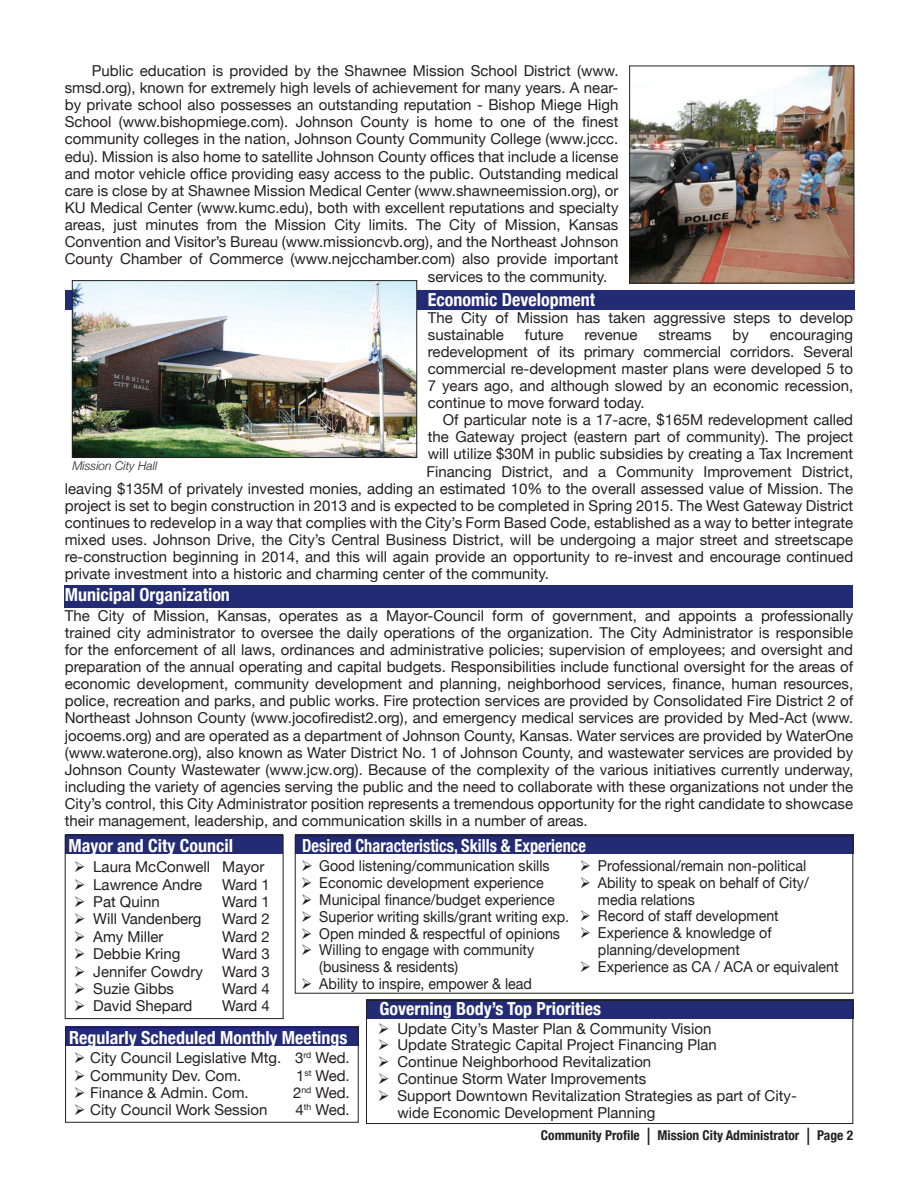
<style>
.page{position:relative;width:918px;height:1188px;background:#fff}
.page>*{position:absolute;margin:0;border:0;box-sizing:border-box;transform-origin:0 0}
.t1{font:700 condensed 18px "Helvetica Neue";color:#fff}
.t2{font:700 condensed 18px "Helvetica Neue";color:#fff;scale:.91 1}
.t3{font:15px/17.1px "Helvetica Neue";color:#231f20}
.t4{font:15px/16.8px "Helvetica Neue";color:#231f20;scale:.95 1}
.t5{font:700 condensed 13.5px "Helvetica Neue";color:#231f20}
.t6{font:italic 300 12px "Helvetica Neue";color:#231f20}
.s1{font-weight:300;font-stretch:normal;font-size:24px}
</style>
<div class="page">
<div style="left:65px;top:585px;width:788px;height:23px;background:#222b74"></div>
<div style="left:65px;top:290px;width:790px;height:20px;background:#222b74"></div>
<img style="left:631px;top:68px;width:221px;height:214px">
<div style="left:629px;top:66px;width:225px;height:218px;border:1px solid #231f20"></div>
<img style="left:74px;top:282px;width:341px;height:174px">
<div style="left:72px;top:280px;width:345px;height:178px;border:1px solid #231f20"></div>
<div style="left:65px;top:1027px;width:293px;height:19px;background:#222b74"></div>
<div style="left:366px;top:999px;width:487px;height:19px;background:#222b74"></div>
<div style="left:65px;top:835px;width:788px;height:19px;background:#222b74"></div>
<div style="left:284px;top:831px;width:11px;height:39px;background:#fff"></div>
<div style="left:65px;top:835px;width:219px;height:184px;border:1px solid #231f20"></div>
<div style="left:65px;top:1027px;width:294px;height:96px;border:1px solid #231f20"></div>
<div style="left:366px;top:1000px;width:487px;height:124px;border:1px solid #231f20"></div>
<div style="left:295px;top:836px;width:558px;height:158px;border:1px solid #231f20"></div>
<p class="t3" style="left:92px;top:62px;width:528px">Public education is provided by the Shawnee Mission School District (www.</p>
<p class="t3" style="left:65px;top:79px;width:555px">smsd.org), known for extremely high levels of achievement for many years. A near-</p>
<p class="t3" style="left:65px;top:96px;width:555px">by private school also possesses an outstanding reputation - Bishop Miege High</p>
<p class="t3" style="left:65px;top:113px;width:555px">School (www.bishopmiege.com). Johnson County is home to one of the finest</p>
<p class="t3" style="left:65px;top:130px;width:555px">community colleges in the nation, Johnson County Community College (www.jccc.</p>
<p class="t3" style="left:65px;top:147px;width:555px">edu). Mission is also home to satellite Johnson County offices that include a license</p>
<p class="t3" style="left:65px;top:165px;width:555px">and motor vehicle office providing easy access to the public. Outstanding medical</p>
<p class="t3" style="left:65px;top:182px;width:555px">care is close by at Shawnee Mission Medical Center (www.shawneemission.org), or</p>
<p class="t3" style="left:65px;top:199px;width:555px">KU Medical Center (www.kumc.edu), both with excellent reputations and specialty</p>
<p class="t3" style="left:65px;top:216px;width:555px">areas, just minutes from the Mission City limits. The City of Mission, Kansas</p>
<p class="t3" style="left:65px;top:233px;width:555px">Convention and Visitor’s Bureau (www.missioncvb.org), and the Northeast Johnson</p>
<p class="t3" style="left:65px;top:250px;width:555px">County Chamber of Commerce (www.nejcchamber.com) also provide important</p>
<p class="t3" style="left:428px;top:267px;width:181px">services to the community.</p>
<p class="t1" style="left:428px;top:288px;width:169px">Economic Development</p>
<p class="t3" style="left:428px;top:309px;width:427px">The City of Mission has taken aggressive steps to develop sustainable</p>
<p class="t3" style="left:525px;top:326px;width:40px">future</p>
<p class="t3" style="left:584px;top:326px;width:55px">revenue</p>
<p class="t3" style="left:658px;top:326px;width:55px">streams</p>
<p class="t3" style="left:733px;top:326px;width:18px">by</p>
<p class="t3" style="left:428px;top:326px;width:427px;text-align:justify;text-indent:342px">encouraging redevelopment of its primary commercial corridors. Several commercial re-development master plans were developed 5 to 7 years ago, and although slowed by an economic recession, continue to move forward today.</p>
<p class="t3" style="left:443px;top:411px;width:412px">Of particular note is a 17-acre, $165M redevelopment called</p>
<p class="t3" style="left:428px;top:428px;width:427px">the Gateway project (eastern part of community). The project</p>
<p class="t3" style="left:428px;top:445px;width:427px">will utilize $30M in public subsidies by creating a Tax Increment</p>
<p class="t3" style="left:427px;top:462px;width:428px">Financing District, and a Community Improvement District,</p>
<p class="t3" style="left:65px;top:480px;width:790px">leaving $135M of privately invested monies, adding an estimated 10% to the overall assessed value of Mission. The</p>
<p class="t3" style="left:65px;top:497px;width:790px">project is set to begin construction in 2013 and is expected to be completed in Spring 2015. The West Gateway District</p>
<p class="t3" style="left:65px;top:514px;width:790px">continues to redevelop in a way that complies with the City’s Form Based Code, established as a way to better integrate</p>
<p class="t3" style="left:65px;top:531px;width:790px">mixed uses. Johnson Drive, the City’s Central Business District, will be undergoing a major street and streetscape</p>
<p class="t3" style="left:65px;top:548px;width:790px">re-construction beginning in 2014, and this will again provide an opportunity to re-invest and encourage continued</p>
<p class="t3" style="left:65px;top:565px;width:486px">private investment into a historic and charming center of the community.</p>
<p class="t1" style="left:65px;top:583px;width:167px">Municipal Organization</p>
<p class="t3" style="left:65px;top:607px;width:790px;text-align:justify">The City of Mission, Kansas, operates as a Mayor-Council form of government, and appoints a professionally trained city administrator to oversee the daily operations of the organization. The City Administrator is responsible for the enforcement of all laws, ordinances and administrative policies; supervision of employees; and oversight and preparation of the annual operating and capital budgets. Responsibilities include functional oversight for the areas of economic development, community development and planning, neighborhood services, finance, human resources, police, recreation and parks, and public works. Fire protection services are provided by Consolidated Fire District 2 of Northeast Johnson County (www.jocofiredist2.org), and emergency medical services are provided by Med-Act (www. jocoems.org) and are operated as a department of Johnson County, Kansas. Water services are provided by WaterOne (www.waterone.org), also known as Water District No. 1 of Johnson County, and wastewater services are provided by Johnson County Wastewater (www.jcw.org). Because of the complexity of the various initiatives currently underway, including the variety of agencies serving the public and the need to collaborate with these organizations not under the City’s control, this City Administrator position represents a tremendous opportunity for the right candidate to showcase their management, leadership, and communication skills in a number of areas.</p>
<p class="t1" style="left:68px;top:834px;width:166px">Mayor and City Council</p>
<p class="t3" style="left:74px;top:858px;width:192px">➢ Laura McConwell Mayor</p>
<p class="t3" style="left:74px;top:875px;width:130px">➢ Lawrence Andre</p>
<p class="t3" style="left:222px;top:875px;width:49px">Ward 1</p>
<p class="t3" style="left:74px;top:893px;width:87px">➢ Pat Quinn</p>
<p class="t3" style="left:222px;top:893px;width:49px">Ward 1</p>
<p class="t3" style="left:74px;top:910px;width:129px">➢ Will Vandenberg</p>
<p class="t3" style="left:222px;top:910px;width:49px">Ward 2</p>
<p class="t3" style="left:74px;top:928px;width:91px">➢ Amy Miller</p>
<p class="t3" style="left:222px;top:928px;width:49px">Ward 2</p>
<p class="t3" style="left:74px;top:945px;width:108px">➢ Debbie Kring</p>
<p class="t3" style="left:222px;top:945px;width:49px">Ward 3</p>
<p class="t3" style="left:74px;top:962px;width:131px">➢ Jennifer Cowdry</p>
<p class="t3" style="left:222px;top:962px;width:49px">Ward 3</p>
<p class="t3" style="left:74px;top:980px;width:102px">➢ Suzie Gibbs</p>
<p class="t3" style="left:222px;top:980px;width:49px">Ward 4</p>
<p class="t3" style="left:74px;top:997px;width:120px">➢ David Shepard</p>
<p class="t3" style="left:222px;top:997px;width:49px">Ward 4</p>
<p class="t1" style="left:69px;top:1027px;width:280px">Regularly Scheduled Monthly Meetings</p>
<p class="t3" style="left:74px;top:1049px;width:278px">➢ City Council Legislative Mtg. 3<sup>rd</sup> Wed.</p>
<p class="t3" style="left:74px;top:1067px;width:169px">➢ Community Dev. Com.</p>
<p class="t3" style="left:296px;top:1067px;width:55px">1<sup>st</sup> Wed.</p>
<p class="t3" style="left:74px;top:1084px;width:176px">➢ Finance &amp; Admin. Com.</p>
<p class="t3" style="left:293px;top:1084px;width:58px">2<sup>nd</sup> Wed.</p>
<p class="t3" style="left:74px;top:1101px;width:195px">➢ City Council Work Session</p>
<p class="t3" style="left:296px;top:1101px;width:56px">4<sup>th</sup> Wed.</p>
<p class="t6" style="left:72px;top:459px;width:86px">Mission City Hall</p>
<p class="t2" style="left:302px;top:834px;width:314px">Desired Characteristics, Skills &amp; Experience</p>
<p class="t4" style="left:580px;top:857px;width:240px">➢ Professional/remain non-political</p>
<p class="t4" style="left:598px;top:874px;width:223px;text-indent:-18px">➢ Ability to speak on behalf of City/ media relations</p>
<p class="t4" style="left:580px;top:907px;width:211px">➢ Record of staff development</p>
<p class="t4" style="left:598px;top:924px;width:184px;text-indent:-18px">➢ Experience &amp; knowledge of planning/development</p>
<p class="t4" style="left:580px;top:958px;width:274px">➢ Experience as CA / ACA or equivalent</p>
<p class="t1" style="left:379px;top:998px;width:223px">Governing Body’s Top Priorities</p>
<p class="t3" style="left:378px;top:1019px;width:335px">➢ Update City’s Master Plan &amp; Community Vision</p>
<p class="t3" style="left:378px;top:1036px;width:340px">➢ Update Strategic Capital Project Financing Plan</p>
<p class="t3" style="left:378px;top:1053px;width:275px">➢ Continue Neighborhood Revitalization</p>
<p class="t3" style="left:378px;top:1070px;width:270px">➢ Continue Storm Water Improvements</p>
<p class="t3" style="left:397px;top:1087px;width:401px;text-indent:-20px">➢ Support Downtown Revitalization Strategies as part of City&shy;wide Economic Development Planning</p>
<p class="t4" style="left:301px;top:857px;width:263px">➢ Good listening/communication skills</p>
<p class="t4" style="left:301px;top:874px;width:257px">➢ Economic development experience</p>
<p class="t4" style="left:301px;top:891px;width:268px">➢ Municipal finance/budget experience</p>
<p class="t4" style="left:301px;top:908px;width:283px">➢ Superior writing skills/grant writing exp.</p>
<p class="t4" style="left:301px;top:925px;width:274px">➢ Open minded &amp; respectful of opinions</p>
<p class="t4" style="left:319px;top:941px;width:228px;text-indent:-18px">➢ Willing to engage with community (business &amp; residents)</p>
<p class="t4" style="left:301px;top:975px;width:244px">➢ Ability to inspire, empower &amp; lead</p>
<p class="t5" style="left:541px;top:1127px;width:314px">Community Profile <span class="s1">l</span> Mission City Administrator <span class="s1">l</span> Page 2</p>
</div>
